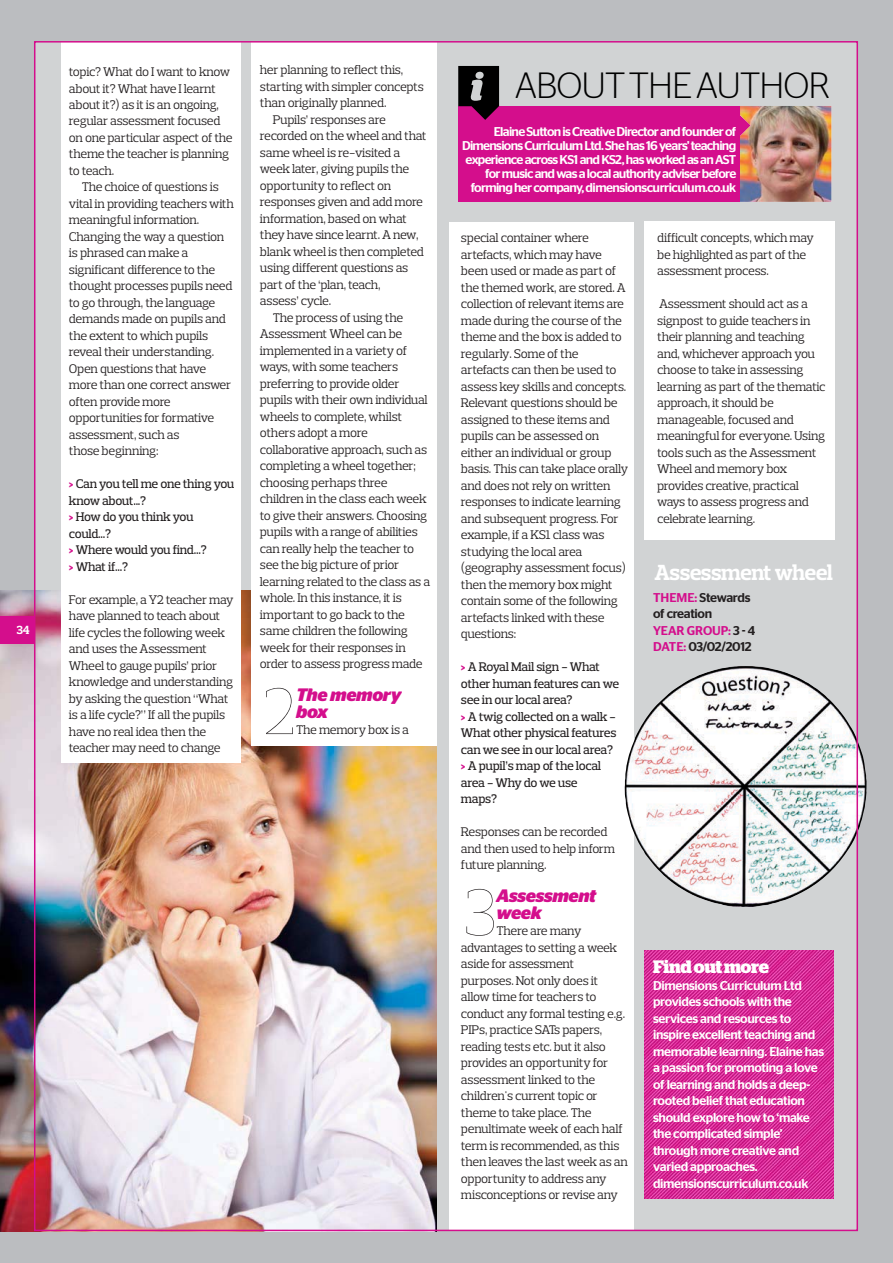
<style>
.page{position:relative;width:893px;height:1263px;background:#bbbdc0}
.page>*{position:absolute;margin:0;border:0;box-sizing:border-box;transform-origin:0 0}
.t1{font:100 67.05px "Prelo Slab";color:#231f20}
.t2{font:300 36.45px "Stag Sans";letter-spacing:-.025em;color:#000}
.t3{font:700 22.35px "Prelo Slab";letter-spacing:-.025em;color:#fff}
.t4{font:italic 700 18px/16.5px "Stag Sans";letter-spacing:-.02em;color:#d40e8c}
.t5{font:700 18px "Stag";letter-spacing:-.025em;color:#fff}
.t6{font:12.75px/16.5px "Prelo Slab";letter-spacing:-.03em;color:#231f20}
.t7{font:500 12.75px/16.5px "Stag Sans";letter-spacing:-.025em;color:#fff}
.t8{font:500 12.75px/16.5px "Prelo Slab";letter-spacing:-.03em;color:#231f20}
.t9{font:500 12.75px/14px "Stag Sans";letter-spacing:-.055em;color:#fff;text-align:right}
.t10{font:500 12.75px/16.5px "Stag Sans";letter-spacing:-.025em;color:#231f20}
.t11{font:700 12px "Prelo Slab";color:#fff}
.s1{font-family:"Prelo";font-weight:700;color:#d40e8c}
.s2{color:#d40e8c}
</style>
<div class="page">
<div style="left:35px;top:42px;width:822px;height:1188px;background:#d1d3d4"></div>
<div style="left:449px;top:223px;width:185px;height:1007px;background:#fff"></div>
<div style="left:644px;top:221px;width:190px;height:318px;background:#fff"></div>
<div style="left:458px;top:106px;width:373px;height:96px;background:#d40e8c"></div>
<svg style="left:458px;top:66px;width:41px;height:54px"></svg>
<img style="left:740px;top:106px;width:91px;height:96px">
<img style="left:0;top:590px;width:437px;height:641px">
<div style="left:61px;top:43px;width:180px;height:720px;background:#fff"></div>
<div style="left:251px;top:43px;width:185px;height:703px;background:#fff"></div>
<img style="left:645px;top:951px;width:188px;height:247px">
<img style="left:624px;top:666px;width:243px;height:241px">
<div style="left:0;top:617px;width:34px;height:27px;background:#d40e8c"></div>
<p class="t11" style="left:17px;top:623px;width:14px">34</p>
<p class="t6" style="left:69px;top:64px;width:165px">topic? What do I want to know about it? What have I learnt about it?) as it is an ongoing, regular assessment focused on one particular aspect of the theme the teacher is planning to teach.</p>
<p class="t6" style="left:69px;top:180px;width:167px;text-indent:13px">The choice of questions is vital in providing teachers with meaningful information.<br>Changing the way a question is phrased can make a significant difference to the thought processes pupils need to go through, the language demands made on pupils and the extent to which pupils reveal their understanding.<br>Open questions that have more than one correct answer often provide more opportunities for formative assessment, such as<br>those beginning:</p>
<p class="t8" style="left:69px;top:477px;width:167px"><span class="s1">&gt;</span> Can you tell me one thing you know about...?<br><span class="s1">&gt;</span> How do you think you could...?<br><span class="s1">&gt;</span> Where would you find...?<br><span class="s1">&gt;</span> What if...?</p>
<p class="t6" style="left:69px;top:592px;width:166px">For example, a Y2 teacher may have planned to teach about life cycles the following week and uses the Assessment<br>Wheel to gauge pupils’ prior knowledge and understanding by asking the question “What is a life cycle?” If all the pupils have no real idea then the teacher may need to change</p>
<p class="t6" style="left:260px;top:62px;width:145px">her planning to reflect this,</p>
<p class="t6" style="left:260px;top:79px;width:165px">starting with simpler concepts</p>
<p class="t6" style="left:260px;top:95px;width:128px">than originally planned.</p>
<p class="t6" style="left:273px;top:112px;width:115px">Pupils’ responses are</p>
<p class="t6" style="left:260px;top:128px;width:168px">recorded on the wheel and that</p>
<p class="t6" style="left:260px;top:145px;width:142px">same wheel is re-visited a</p>
<p class="t6" style="left:260px;top:161px;width:151px">week later, giving pupils the</p>
<p class="t6" style="left:260px;top:178px;width:133px">opportunity to reflect on</p>
<p class="t6" style="left:260px;top:194px;width:165px">responses given and add more</p>
<p class="t6" style="left:260px;top:211px;width:148px">information, based on what</p>
<p class="t6" style="left:260px;top:227px;width:160px">they have since learnt. A new,</p>
<p class="t6" style="left:260px;top:244px;width:166px">blank wheel is then completed</p>
<p class="t6" style="left:260px;top:260px;width:150px">using different questions as</p>
<p class="t6" style="left:260px;top:277px;width:122px">part of the ‘plan, teach,</p>
<p class="t6" style="left:260px;top:293px;width:73px">assess’ cycle.</p>
<p class="t6" style="left:273px;top:310px;width:132px">The process of using the</p>
<p class="t6" style="left:260px;top:326px;width:144px">Assessment Wheel can be</p>
<p class="t6" style="left:260px;top:343px;width:149px">implemented in a variety of</p>
<p class="t6" style="left:260px;top:359px;width:140px">ways, with some teachers</p>
<p class="t6" style="left:260px;top:376px;width:141px">preferring to provide older</p>
<p class="t6" style="left:260px;top:392px;width:169px">pupils with their own individual</p>
<p class="t6" style="left:260px;top:409px;width:144px">wheels to complete, whilst</p>
<p class="t6" style="left:260px;top:425px;width:109px">others adopt a more</p>
<p class="t6" style="left:260px;top:442px;width:169px">collaborative approach, such as</p>
<p class="t6" style="left:260px;top:458px;width:157px">completing a wheel together;</p>
<p class="t6" style="left:260px;top:475px;width:129px">choosing perhaps three</p>
<p class="t6" style="left:260px;top:491px;width:168px">children in the class each week</p>
<p class="t6" style="left:260px;top:508px;width:169px">to give their answers. Choosing</p>
<p class="t6" style="left:260px;top:524px;width:159px">pupils with a range of abilities</p>
<p class="t6" style="left:260px;top:541px;width:156px">can really help the teacher to</p>
<p class="t6" style="left:260px;top:557px;width:141px">see the big picture of prior</p>
<p class="t6" style="left:260px;top:574px;width:172px">learning related to the class as a</p>
<p class="t6" style="left:260px;top:590px;width:143px">whole. In this instance, it is</p>
<p class="t6" style="left:260px;top:607px;width:147px">important to go back to the</p>
<p class="t6" style="left:260px;top:623px;width:149px">same children the following</p>
<p class="t6" style="left:260px;top:640px;width:147px">week for their responses in</p>
<p class="t6" style="left:260px;top:656px;width:164px">order to assess progress made</p>
<h1 class="t1" style="left:262px;top:672px;width:37px">2</h1>
<h3 class="t4" style="left:296px;top:689px;width:107px">The memory box</h3>
<p class="t6" style="left:296px;top:722px;width:114px">The memory box is a</p>
<h2 class="t2" style="left:515px;top:72px;width:317px">ABOUT THE AUTHOR</h2>
<p class="t9" style="left:462px;top:126px;width:276px">Elaine Sutton is Creative Director and founder of Dimensions Curriculum Ltd. She has 16 years' teaching experience across KS1 and KS2, has worked as an AST for music and was a local authority adviser before forming her company, dimensionscurriculum.co.uk</p>
<p class="t6" style="left:461px;top:230px;width:169px">special container where artefacts, which may have been used or made as part of the themed work, are stored. A collection of relevant items are made during the course of the theme and the box is added to regularly. Some of the artefacts can then be used to assess key skills and concepts.<br>Relevant questions should be assigned to these items and pupils can be assessed on either an individual or group basis. This can take place orally and does not rely on written responses to indicate learning and subsequent progress. For example, if a KS1 class was studying the local area (geography assessment focus) then the memory box might contain some of the following artefacts linked with these questions:</p>
<p class="t8" style="left:461px;top:659px;width:160px"><span class="s1">&gt;</span> A Royal Mail sign - What other human features can we see in our local area?<br><span class="s1">&gt;</span> A twig collected on a walk -<br>What other physical features can we see in our local area? <span class="s1">&gt;</span> A pupil’s map of the local area - Why do we use<br>maps?</p>
<p class="t6" style="left:461px;top:824px;width:156px">Responses can be recorded and then used to help inform future planning.</p>
<h1 class="t1" style="left:463px;top:873px;width:36px">3</h1>
<h3 class="t4" style="left:496px;top:890px;width:101px">Assessment week</h3>
<p class="t6" style="left:461px;top:923px;width:169px;text-indent:35px">There are many advantages to setting a week aside for assessment purposes. Not only does it allow time for teachers to conduct any formal testing e.g.<br>PIPs, practice SATs papers, reading tests etc. but it also provides an opportunity for assessment linked to the children's current topic or theme to take place. The penultimate week of each half term is recommended, as this then leaves the last week as an opportunity to address any misconceptions or revise any</p>
<p class="t6" style="left:657px;top:230px;width:158px">difficult concepts, which may be highlighted as part of the assessment process.</p>
<p class="t6" style="left:657px;top:296px;width:170px">Assessment should act as a signpost to guide teachers in their planning and teaching and, whichever approach you choose to take in assessing learning as part of the thematic approach, it should be manageable, focused and meaningful for everyone. Using tools such as the Assessment<br>Wheel and memory box provides creative, practical ways to assess progress and celebrate learning.</p>
<h3 class="t3" style="left:654px;top:559px;width:180px">Assessment wheel</h3>
<p class="t10" style="left:653px;top:590px;width:104px"><span class="s2">THEME:</span> Stewards of creation<br><span class="s2">YEAR GROUP:</span> 3 - 4<br><span class="s2">DATE:</span> 03/02/2012</p>
<h3 class="t5" style="left:653px;top:957px;width:117px">Find out more</h3>
<p class="t7" style="left:653px;top:978px;width:173px">Dimensions Curriculum Ltd provides schools with the services and resources to inspire excellent teaching and memorable learning. Elaine has a passion for promoting a love of learning and holds a deep&shy;rooted belief that education should explore how to ‘make the complicated simple’ through more creative and varied approaches. dimensionscurriculum.co.uk</p>
</div>
